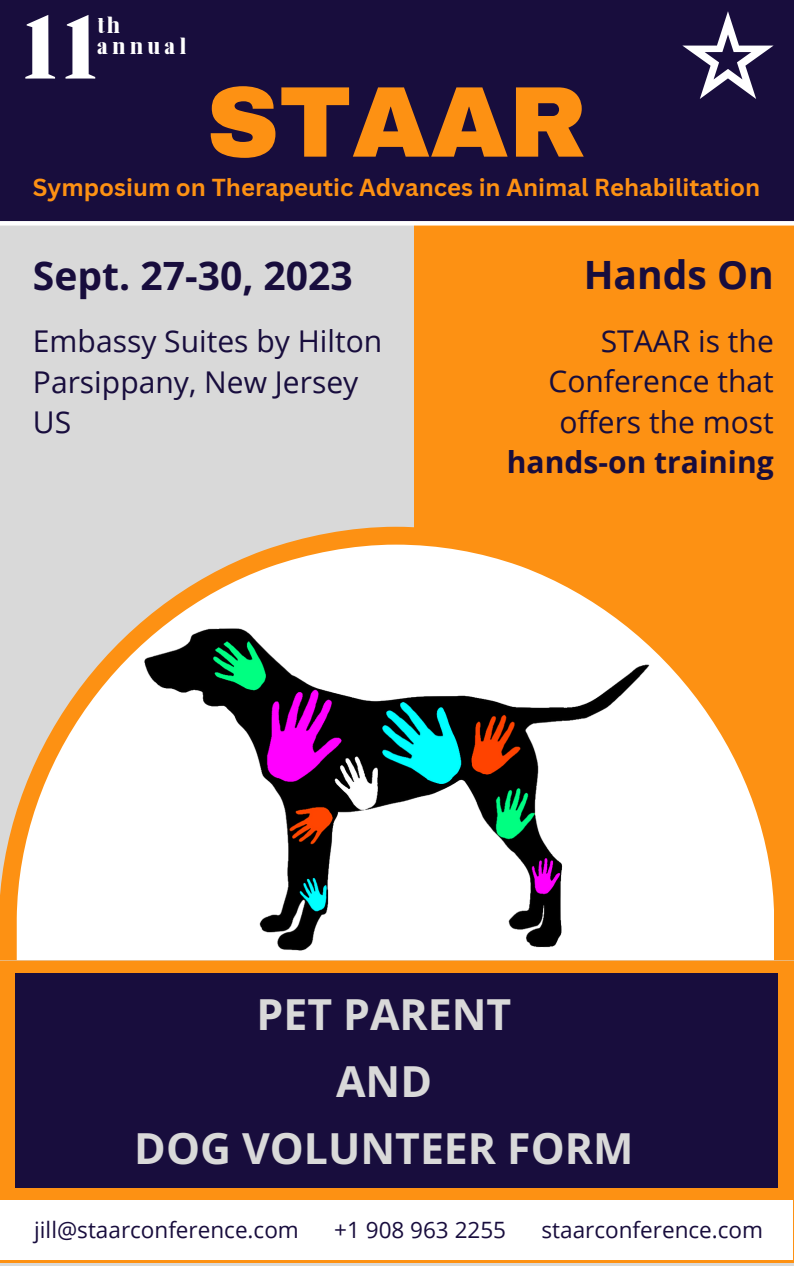
<style>
.page{position:relative;width:794px;height:1266px;background:#fff}
.page>*{position:absolute;margin:0;border:0;box-sizing:border-box;transform-origin:0 0}
.t1{font:900 100.57px "Archivo";color:#fd9113}
.t2{font:94.88px "Elika Gorica";color:#fff}
.t3{font:700 42.75px "Open Sans";color:#d9d9d9}
.t4{font:700 39px "Open Sans";color:#180d3d}
.t5{font:30px "Open Sans";color:#180d3d}
.t6{font:700 30px "Open Sans";color:#180d3d}
.t7{font:700 23.92px "Canva Sans";color:#fd9113}
.t8{font:22.5px "Open Sans";color:#180d3d}
.t9{font:21px "Elika Gorica";letter-spacing:.225em;color:#fff}
</style>
<div class="page">
<div style="left:0;top:0;width:793px;height:1266px;background:#d9d9d9"></div>
<div style="left:414px;top:0;width:379px;height:1244px;background:#fd9113"></div>
<div style="left:0;top:962px;width:793px;height:300px;background:#fd9113"></div>
<div style="left:0;top:0;width:793px;height:224px;background:#180d3d"></div>
<svg style="left:0;top:527px;width:774px;height:433px"></svg>
<svg style="left:17px;top:544px;width:756px;height:416px;fill:#fff"></svg>
<img style="left:125px;top:607px;width:546px;height:352px">
<div style="left:0;top:960px;width:793px;height:19px;background:#fd9113"></div>
<div style="left:15px;top:973px;width:761px;height:214px;background:#180d3d"></div>
<svg style="left:682px;top:11px;width:91px;height:88px"></svg>
<hr style="left:0;top:221px;width:793px;height:4px;background:#fff">
<div style="left:0;top:1200px;width:791px;height:59px;background:#fff"></div>
<p class="t2" style="left:23px;top:7px;width:77px">11</p>
<p class="t9" style="left:98px;top:17px;width:24px">th</p>
<p class="t9" style="left:98px;top:38px;width:90px">annual</p>
<p class="t1" style="left:206px;top:68px;width:382px">STAAR</p>
<p class="t7" style="left:33px;top:170px;width:728px">Symposium on Therapeutic Advances in Animal Rehabilitation</p>
<p class="t4" style="left:33px;top:248px;width:321px">Sept. 27-30, 2023</p>
<p class="t5" style="left:33px;top:320px;width:351px">Embassy Suites by Hilton</p>
<p class="t5" style="left:33px;top:360px;width:327px">Parsippany, New Jersey</p>
<p class="t5" style="left:33px;top:401px;width:40px">US</p>
<p class="t4" style="left:583px;top:248px;width:191px">Hands On</p>
<p class="t5" style="left:600px;top:320px;width:174px">STAAR is the</p>
<p class="t5" style="left:548px;top:360px;width:227px">Conference that</p>
<p class="t5" style="left:559px;top:401px;width:216px">offers the most</p>
<p class="t6" style="left:506px;top:441px;width:268px">hands-on training</p>
<p class="t3" style="left:256px;top:984px;width:256px">PET PARENT</p>
<p class="t3" style="left:336px;top:1051px;width:97px">AND</p>
<p class="t3" style="left:134px;top:1118px;width:500px">DOG VOLUNTEER FORM</p>
<p class="t8" style="left:34px;top:1214px;width:266px">jill@staarconference.com</p>
<p class="t8" style="left:334px;top:1214px;width:173px">+1 908 963 2255</p>
<p class="t8" style="left:541px;top:1214px;width:223px">staarconference.com</p>
</div>
